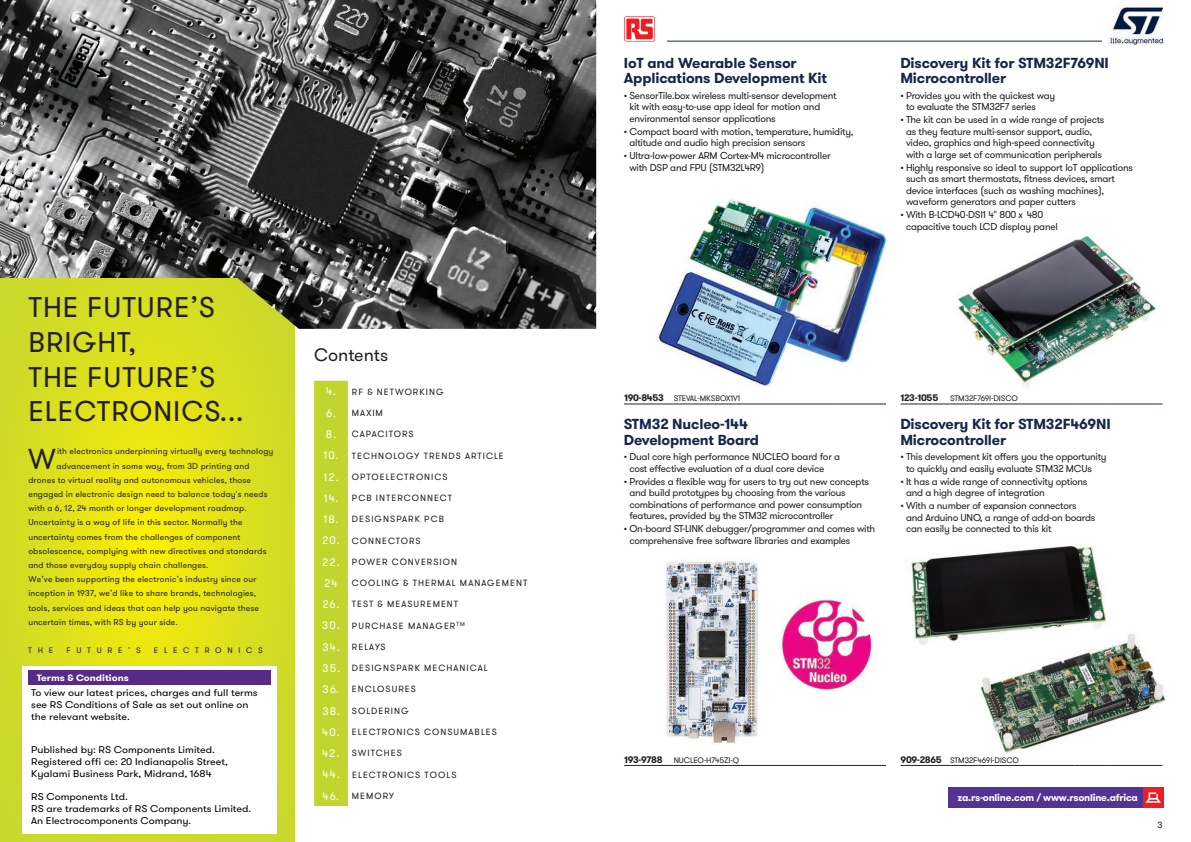
<style>
.page{position:relative;width:1191px;height:842px;background:#fff}
.page>*{position:absolute;margin:0;border:0;box-sizing:border-box;transform-origin:0 0}
.t1{font:28.8px "GT Walsheim Pro";color:#231f20}
.t2{font:28.5px/34.8px "GT Walsheim Pro";letter-spacing:.035em;color:#231f20}
.t3{font:18px "GT Walsheim Pro";color:#231f20}
.t4{font:700 14.5px/15.5px "GT Walsheim Pro";letter-spacing:-.01em;color:#15284c}
.t5{font:11px "GT Walsheim Pro";color:#fff}
.t6{font:10px/11.5px "GT Walsheim Pro";letter-spacing:-.025em;color:#231f20}
.t7{font:700 10px "GT Walsheim Pro";letter-spacing:-.02em;color:#fff}
.t8{font:9.8px/11.7px "GT Walsheim Pro";color:#000;scale:1.09 1}
.t9{font:700 9.1px "GT Walsheim Pro";color:#fff;scale:1.09 1}
.t10{font:9px "GT Walsheim Pro";letter-spacing:.115em;color:#231f20}
.t11{font:8.5px/14.2px "GT Walsheim Pro";letter-spacing:.02em;color:#231f20}
.t12{font:8px "GT Walsheim Pro";letter-spacing:-.01em;color:#231f20}
.t13{font:8px "GT Walsheim Pro";letter-spacing:.715em;color:#231f20}
.s1{font-size:11px;color:#fff}
.s2{font-weight:700;font-size:9.5px}
</style>
<div class="page">
<svg style="left:624px;top:16px;width:31px;height:26px"></svg>
<svg style="left:625px;top:17px;width:29px;height:24px"></svg>
<svg style="left:626px;top:19px;width:27px;height:20px"></svg>
<hr style="left:667px;top:41px;width:495px;height:1px;background:#15284c">
<img style="left:658px;top:199px;width:229px;height:188px">
<hr style="left:624px;top:404px;width:50px;height:1px;background:#15284c">
<hr style="left:674px;top:404px;width:124px;height:1px;background:#15284c">
<hr style="left:798px;top:404px;width:35px;height:1px;background:#15284c">
<hr style="left:833px;top:404px;width:53px;height:1px;background:#15284c">
<img style="left:958px;top:236px;width:198px;height:150px">
<hr style="left:900px;top:404px;width:50px;height:1px;background:#15284c">
<hr style="left:950px;top:404px;width:124px;height:1px;background:#15284c">
<hr style="left:1074px;top:404px;width:35px;height:1px;background:#15284c">
<hr style="left:1109px;top:404px;width:53px;height:1px;background:#15284c">
<hr style="left:624px;top:765px;width:50px;height:1px;background:#15284c">
<hr style="left:674px;top:765px;width:124px;height:1px;background:#15284c">
<hr style="left:798px;top:765px;width:35px;height:1px;background:#15284c">
<hr style="left:833px;top:765px;width:53px;height:1px;background:#15284c">
<img style="left:665px;top:561px;width:207px;height:183px">
<img style="left:980px;top:633px;width:186px;height:120px">
<hr style="left:900px;top:765px;width:50px;height:1px;background:#15284c">
<hr style="left:950px;top:765px;width:124px;height:1px;background:#15284c">
<hr style="left:1074px;top:765px;width:35px;height:1px;background:#15284c">
<hr style="left:1109px;top:765px;width:53px;height:1px;background:#15284c">
<img style="left:911px;top:545px;width:200px;height:101px">
<div style="left:1102px;top:18px;width:54px;height:28px;background:#fff"></div>
<img style="left:1108px;top:6px;width:56px;height:39px">
<svg style="left:0;top:329px;width:294px;height:513px;background:#dde01c"></svg>
<img style="left:0;top:0;width:596px;height:329px">
<div style="left:314px;top:381px;width:34px;height:425px;background:#c2d52e"></div>
<img style="left:23px;top:667px;width:254px;height:166px">
<div style="left:29px;top:671px;width:242px;height:14px;background:#572a86"></div>
<div style="left:1142px;top:787px;width:21px;height:21px;background:#ee1d23"></div>
<svg style="left:1145px;top:792px;width:16px;height:11px"></svg>
<div style="left:948px;top:787px;width:194px;height:21px;background:#553394"></div>
<h3 class="t4" style="left:624px;top:55px;width:205px">IoT and Wearable Sensor<br>Applications Development Kit</h3>
<p class="t6" style="left:629px;top:90px;width:209px;text-indent:-6px">• SensorTile.box wireless multi-sensor development kit with easy-to-use app ideal for motion and environmental sensor applications</p>
<p class="t6" style="left:629px;top:126px;width:225px;text-indent:-6px">• Compact board with motion, temperature, humidity, altitude and audio high precision sensors</p>
<p class="t6" style="left:629px;top:150px;width:203px;text-indent:-6px">• Ultra-low-power ARM Cortex-M4 microcontroller with DSP and FPU (STM32L4R9)</p>
<h3 class="t4" style="left:900px;top:55px;width:210px">Discovery Kit for STM32F769NI<br>Microcontroller</h3>
<p class="t6" style="left:906px;top:90px;width:151px;text-indent:-6px">• Provides you with the quickest way to evaluate the STM32F7 series</p>
<p class="t6" style="left:906px;top:114px;width:200px;text-indent:-6px">• The kit can be used in a wide range of projects as they feature multi-sensor support, audio, video, graphics and high-speed connectivity with a large set of communication peripherals</p>
<p class="t6" style="left:906px;top:162px;width:228px;text-indent:-6px">• Highly responsive so ideal to support IoT applications such as smart thermostats, fitness devices, smart device interfaces (such as washing machines), waveform generators and paper cutters</p>
<p class="t6" style="left:906px;top:209px;width:153px;text-indent:-6px">• With B-LCD40-DSI1 4" 800 x 480 capacitive touch LCD display panel</p>
<h2 class="t2" style="left:28px;top:290px;width:217px">THE FUTURE’S<br>BRIGHT,<br>THE FUTURE’S<br>ELECTRONICS...</h2>
<h3 class="t3" style="left:314px;top:344px;width:76px">Contents</h3>
<p class="t10" style="left:326px;top:386px;width:119px"><span class="s1">4.</span> RF &amp; NETWORKING</p>
<p class="t10" style="left:326px;top:407px;width:58px"><span class="s1">6.</span> MAXIM</p>
<p class="t10" style="left:326px;top:428px;width:89px"><span class="s1">8.</span> CAPACITORS</p>
<p class="t10" style="left:323px;top:450px;width:182px"><span class="s1">10.</span> TECHNOLOGY TRENDS ARTICLE</p>
<p class="t10" style="left:324px;top:471px;width:126px"><span class="s1">12.</span> OPTOELECTRONICS</p>
<p class="t10" style="left:324px;top:492px;width:130px"><span class="s1">14.</span> PCB INTERCONNECT</p>
<p class="t10" style="left:323px;top:513px;width:122px"><span class="s1">18.</span> DESIGNSPARK PCB</p>
<p class="t10" style="left:322px;top:535px;width:100px"><span class="s1">20.</span> CONNECTORS</p>
<p class="t10" style="left:323px;top:556px;width:136px"><span class="s1">22.</span> POWER CONVERSION</p>
<p class="t5" style="left:324px;top:576px;width:15px">24</p>
<p class="t10" style="left:352px;top:577px;width:177px">COOLING &amp; THERMAL MANAGEMENT</p>
<p class="t10" style="left:323px;top:599px;width:137px"><span class="s1">26.</span> TEST &amp; MEASUREMENT</p>
<p class="t10" style="left:322px;top:620px;width:144px"><span class="s1">30.</span> PURCHASE MANAGER<sup>TM</sup></p>
<p class="t10" style="left:322px;top:641px;width:65px"><span class="s1">34.</span> RELAYS</p>
<p class="t10" style="left:322px;top:662px;width:167px"><span class="s1">35.</span> DESIGNSPARK MECHANICAL</p>
<p class="t10" style="left:323px;top:684px;width:95px"><span class="s1">36.</span> ENCLOSURES</p>
<p class="t10" style="left:322px;top:705px;width:88px"><span class="s1">38.</span> SOLDERING</p>
<p class="t10" style="left:322px;top:726px;width:176px"><span class="s1">40.</span> ELECTRONICS CONSUMABLES</p>
<p class="t10" style="left:322px;top:747px;width:81px"><span class="s1">42.</span> SWITCHES</p>
<p class="t10" style="left:322px;top:769px;width:135px"><span class="s1">44.</span> ELECTRONICS TOOLS</p>
<p class="t10" style="left:323px;top:790px;width:73px"><span class="s1">46.</span> MEMORY</p>
<p class="t12" style="left:624px;top:394px;width:118px"><span class="s2">190-8453</span> STEVAL-MKSBOX1V1</p>
<p class="t12" style="left:900px;top:394px;width:119px"><span class="s2">123-1055</span> STM32F769I-DISCO</p>
<h3 class="t4" style="left:900px;top:416px;width:212px">Discovery Kit for STM32F469NI<br>Microcontroller</h3>
<p class="t6" style="left:906px;top:451px;width:202px;text-indent:-6px">• This development kit offers you the opportunity to quickly and easily evaluate STM32 MCUs</p>
<p class="t6" style="left:906px;top:476px;width:183px;text-indent:-6px">• It has a wide range of connectivity options and a high degree of integration</p>
<p class="t6" style="left:906px;top:500px;width:191px;text-indent:-6px">• With a number of expansion connectors and Arduino UNO, a range of add-on boards can easily be connected to this kit</p>
<h3 class="t4" style="left:624px;top:416px;width:137px">STM32 Nucleo-144<br>Development Board</h3>
<p class="t6" style="left:629px;top:451px;width:212px;text-indent:-6px">• Dual core high performance NUCLEO board for a cost effective evaluation of a dual core device</p>
<p class="t6" style="left:629px;top:476px;width:241px;text-indent:-6px">• Provides a flexible way for users to try out new concepts and build prototypes by choosing from the various combinations of performance and power consumption features, provided by the STM32 microcontroller</p>
<p class="t6" style="left:629px;top:523px;width:247px;text-indent:-6px">• On-board ST-LINK debugger/programmer and comes with comprehensive free software libraries and examples</p>
<h1 class="t1" style="left:28px;top:440px;width:29px">W</h1>
<p class="t11" style="left:57px;top:444px;width:218px">ith electronics underpinning virtually every technology advancement in some way, from 3D printing and</p>
<p class="t11" style="left:28px;top:473px;width:241px">drones to virtual reality and autonomous vehicles, those engaged in electronic design need to balance today's needs with a 6, 12, 24 month or longer development roadmap.<br>Uncertainty is a way of life in this sector. Normally the uncertainty comes from the challenges of component obsolescence, complying with new directives and standards and those everyday supply chain challenges.<br>We’ve been supporting the electronic’s industry since our inception in 1937, we’d like to share brands, technologies, tools, services and ideas that can help you navigate these uncertain times, with RS by your side.</p>
<p class="t12" style="left:28px;top:645px;width:26px">THE</p>
<p class="t12" style="left:67px;top:645px;width:76px">FUTURE’S</p>
<p class="t13" style="left:154px;top:645px;width:110px">ELECTRONICS</p>
<p class="t9" style="left:37px;top:672px;width:86px">Terms &amp; Conditions</p>
<p class="t8" style="left:31px;top:687px;width:209px">To view our latest prices, charges and full terms see RS Conditions of Sale as set out online on the relevant website.</p>
<p class="t8" style="left:31px;top:744px;width:182px">Published by: RS Components Limited.<br>Registered o ffi ce: 20 Indianapolis Street,<br>Kyalami Business Park, Midrand, 1684</p>
<p class="t8" style="left:31px;top:791px;width:203px">RS Components Ltd.<br>RS are trademarks of RS Components Limited.<br>An Electrocomponents Company.</p>
<p class="t7" style="left:957px;top:791px;width:182px">za.rs-online.com / www.rsonline.africa</p>
<p class="t12" style="left:624px;top:755px;width:117px"><span class="s2">193-9788</span> NUCLEO-H745ZI-Q</p>
<p class="t12" style="left:900px;top:755px;width:120px"><span class="s2">909-2865</span> STM32F469I-DISCO</p>
<p class="t10" style="left:1157px;top:819px;width:7px">3</p>
</div>
